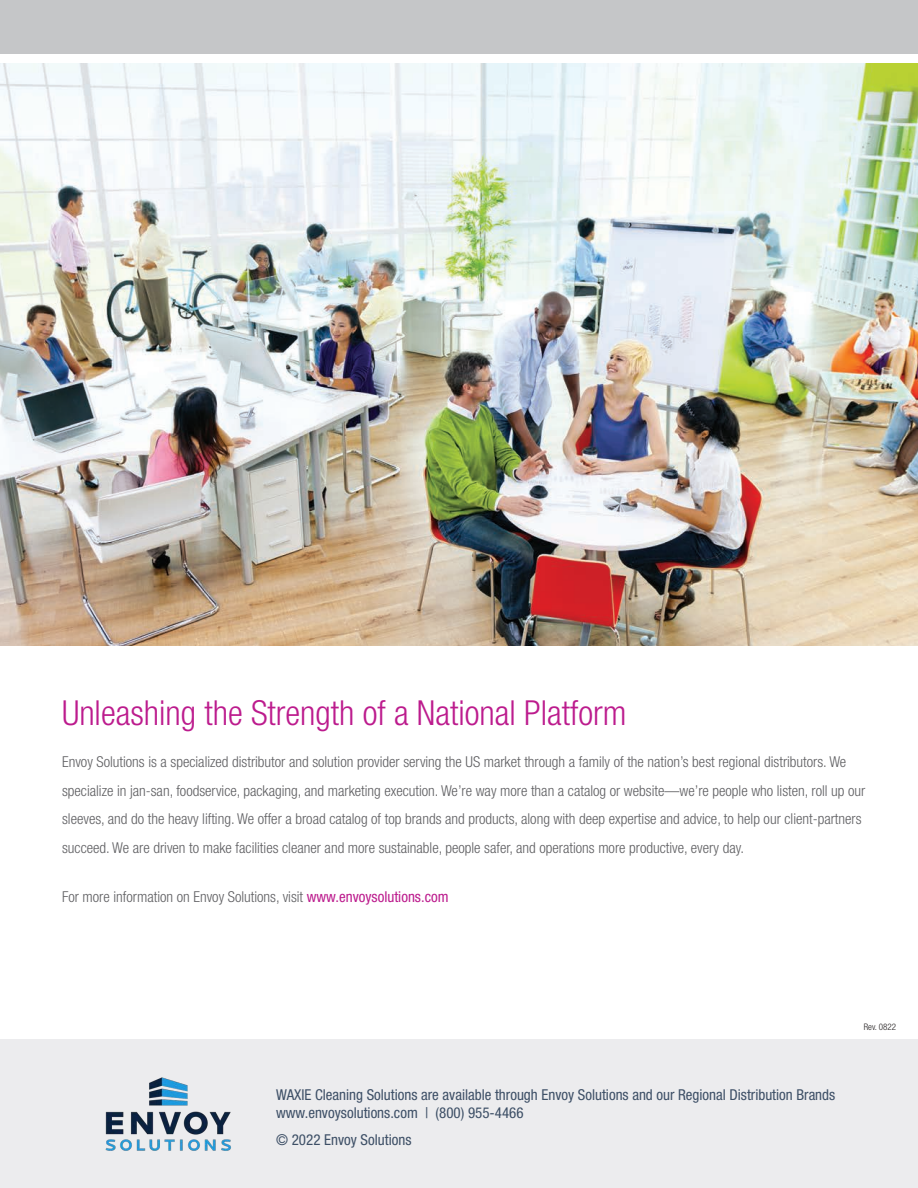
<style>
.page{position:relative;width:918px;height:1188px;background:#fff}
.page>*{position:absolute;margin:0;border:0;box-sizing:border-box;transform-origin:0 0}
.t1{font:300 condensed 34.5px "Helvetica Neue LT Std";color:#bc1b8d}
.t2{font:300 condensed 15px/28.5px "Helvetica Neue LT Std";color:#5f5f62}
.SOLSTA_Splash_Call-O{font:condensed 15px/18px "Helvetica Neue LT Std";color:#3d4f66}
.t3{font:300 condensed 9px "Helvetica Neue LT Std";color:#231f20}
.s1{font-weight:400;color:#bc1b8d}
</style>
<div class="page">
<svg style="left:0;top:1187px;width:150px;height:1px"></svg>
<div style="left:0;top:0;width:918px;height:54px;background:#c5c6c8"></div>
<div style="left:0;top:1039px;width:918px;height:148px;background:#ececee"></div>
<img style="left:105px;top:1077px;width:126px;height:74px">
<img style="left:0;top:63px;width:918px;height:582px">
<p class="t1" style="left:62px;top:693px;width:566px">Unleashing the Strength of a National Platform</p>
<p class="t2" style="left:62px;top:748px;width:805px">Envoy Solutions is a specialized distributor and solution provider serving the US market through a family of the nation’s best regional distributors. We specialize in jan-san, foodservice, packaging, and marketing execution. We’re way more than a catalog or website—we’re people who listen, roll up our sleeves, and do the heavy lifting. We offer a broad catalog of top brands and products, along with deep expertise and advice, to help our client-partners succeed. We are driven to make facilities cleaner and more sustainable, people safer, and operations more productive, every day.</p>
<p class="t2" style="left:62px;top:882px;width:388px">For more information on Envoy Solutions, visit <span class="s1">www.envoysolutions.com</span></p>
<p class="SOLSTA_Splash_Call-O" style="left:276px;top:1085px;width:561px">WAXIE Cleaning Solutions are available through Envoy Solutions and our Regional Distribution Brands www.envoysolutions.com | (800) 955-4466</p>
<p class="SOLSTA_Splash_Call-O" style="left:276px;top:1131px;width:137px">© 2022 Envoy Solutions</p>
<p class="t3" style="left:864px;top:1022px;width:34px">Rev. 0822</p>
</div>
